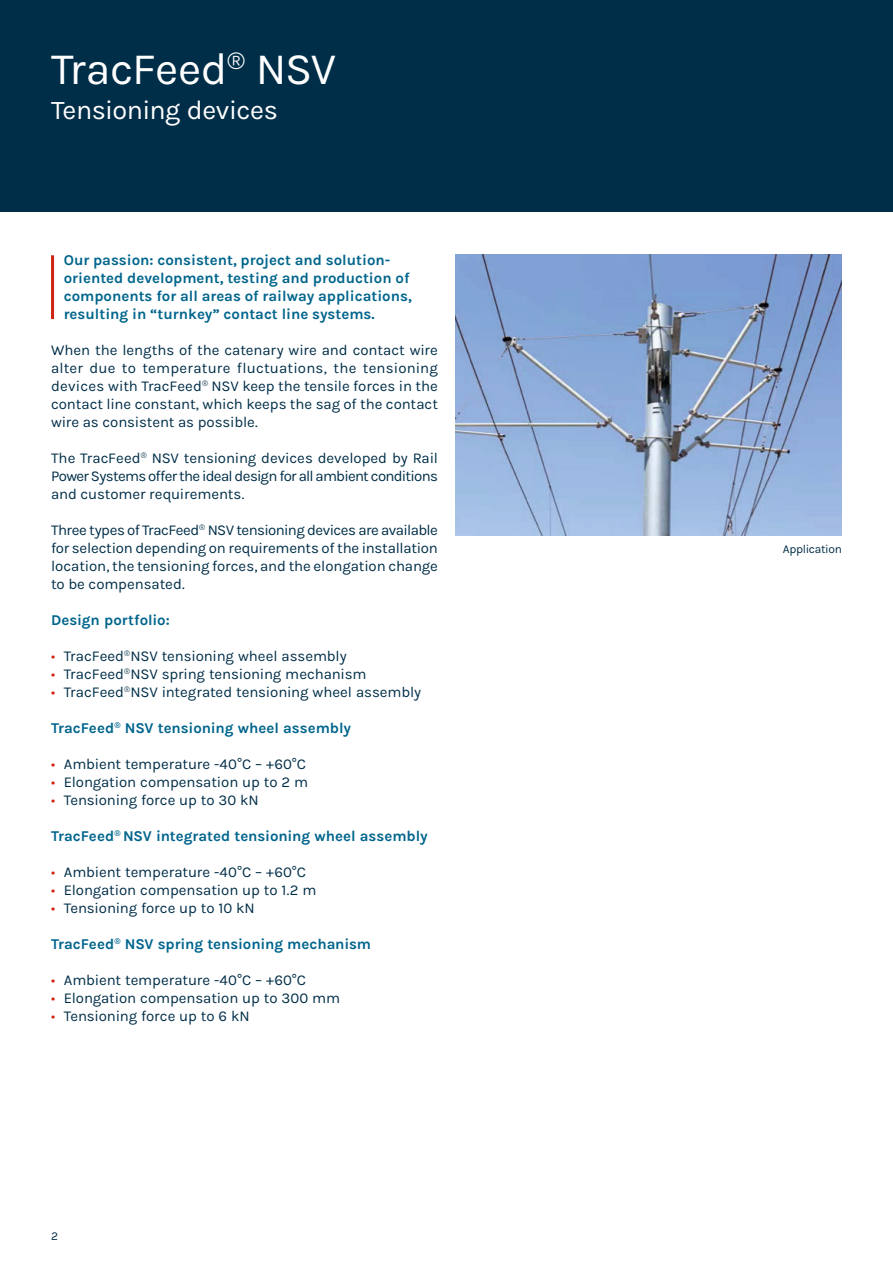
<style>
.page{position:relative;width:893px;height:1263px;background:#fff}
.page>*{position:absolute;margin:0;border:0;box-sizing:border-box;transform-origin:0 0}
.t1{font:45px "Karla";letter-spacing:-.015em;color:#fff}
.t2{font:27px "Karla";letter-spacing:-.02em;color:#fff}
.t3{font:15px/18px "Karla";letter-spacing:-.005em;color:#002e48;text-align:justify}
.t4{font:700 15px/18px "Karla";color:#00658c}
.t5{font:12px "Karla";letter-spacing:-.025em;color:#002e48}
.s1{color:#d02415}
</style>
<div class="page">
<div style="left:0;top:0;width:893px;height:211px;background:#002e48"></div>
<hr style="left:51px;top:255px;width:3px;height:64px;background:#d02415">
<img style="left:455px;top:255px;width:387px;height:280px">
<h1 class="t1" style="left:51px;top:40px;width:287px">TracFeed<sup>®</sup> NSV</h1>
<h2 class="t2" style="left:51px;top:93px;width:228px">Tensioning devices</h2>
<p class="t4" style="left:64px;top:250px;width:350px">Our passion: consistent, project and solution&shy;oriented development, testing and production of components for all areas of railway applications, resulting in “turnkey” contact line systems.</p>
<p class="t3" style="left:51px;top:341px;width:388px">When the lengths of the catenary wire and contact wire alter due to temperature fluctuations, the tensioning devices with TracFeed<sup>®</sup> NSV keep the tensile forces in the contact line constant, which keeps the sag of the contact wire as consistent as possible.</p>
<p class="t3" style="left:51px;top:449px;width:388px">The TracFeed<sup>®</sup> NSV tensioning devices developed by Rail Power Systems offer the ideal design for all ambient conditions and customer requirements.</p>
<p class="t3" style="left:51px;top:521px;width:388px">Three types of TracFeed<sup>®</sup> NSV tensioning devices are available for selection depending on requirements of the installation location, the tensioning forces, and the elongation change to be compensated.</p>
<p class="t4" style="left:51px;top:610px;width:120px">Design portfolio:</p>
<p class="t3" style="left:51px;top:647px;width:297px"><span class="s1">•</span> TracFeed<sup>®</sup>NSV tensioning wheel assembly</p>
<p class="t3" style="left:51px;top:665px;width:317px"><span class="s1">•</span> TracFeed<sup>®</sup>NSV spring tensioning mechanism</p>
<p class="t3" style="left:51px;top:683px;width:372px"><span class="s1">•</span> TracFeed<sup>®</sup>NSV integrated tensioning wheel assembly</p>
<p class="t4" style="left:51px;top:718px;width:302px">TracFeed<sup>®</sup> NSV tensioning wheel assembly</p>
<p class="t3" style="left:51px;top:755px;width:257px"><span class="s1">•</span> Ambient temperature -40°C – +60°C</p>
<p class="t3" style="left:51px;top:773px;width:259px"><span class="s1">•</span> Elongation compensation up to 2 m</p>
<p class="t3" style="left:51px;top:791px;width:209px"><span class="s1">•</span> Tensioning force up to 30 kN</p>
<p class="t4" style="left:51px;top:826px;width:378px">TracFeed<sup>®</sup> NSV integrated tensioning wheel assembly</p>
<p class="t3" style="left:51px;top:863px;width:257px"><span class="s1">•</span> Ambient temperature -40°C – +60°C</p>
<p class="t3" style="left:51px;top:881px;width:267px"><span class="s1">•</span> Elongation compensation up to 1.2 m</p>
<p class="t3" style="left:51px;top:899px;width:205px"><span class="s1">•</span> Tensioning force up to 10 kN</p>
<p class="t4" style="left:51px;top:934px;width:322px">TracFeed<sup>®</sup> NSV spring tensioning mechanism</p>
<p class="t3" style="left:51px;top:971px;width:257px"><span class="s1">•</span> Ambient temperature -40°C – +60°C</p>
<p class="t3" style="left:51px;top:989px;width:291px"><span class="s1">•</span> Elongation compensation up to 300 mm</p>
<p class="t3" style="left:51px;top:1007px;width:200px"><span class="s1">•</span> Tensioning force up to 6 kN</p>
<p class="t5" style="left:51px;top:1228px;width:8px">2</p>
<p class="t5" style="left:783px;top:541px;width:61px">Application</p>
</div>
